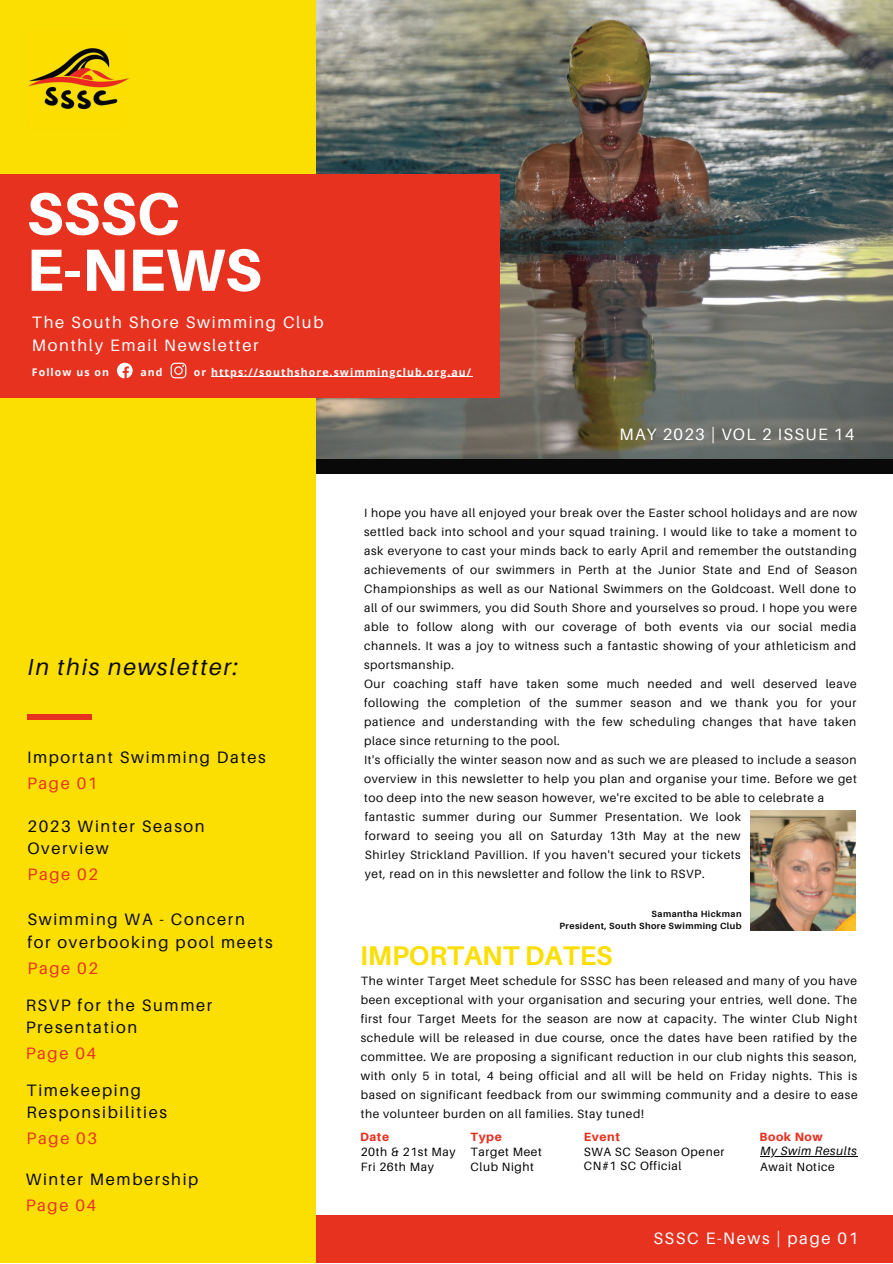
<style>
.page{position:relative;width:893px;height:1264px;background:#fff}
.page>*{position:absolute;margin:0;border:0;box-sizing:border-box;transform-origin:0 0}
.t1{font:800 59.55px/56.2px "Aileron";color:#fff}
.t2{font:700 27px "Aileron";color:#fbde02}
.t3{font:italic 23.1px "Aileron";letter-spacing:.08em;color:#0a090a}
.t4{font:16.5px/22.5px "Aileron";letter-spacing:.1em;color:#0a090a}
.t5{font:16.5px/22.5px "Aileron";letter-spacing:.1em;color:#fff}
.t6{font:16.5px "Aileron";letter-spacing:.1em;color:#e73220}
.t7{font:16.5px "Aileron";letter-spacing:.08em;color:#fff}
.t8{font:12px/19px "Aileron";letter-spacing:.05em;color:#0a090a;text-align:justify}
.t9{font:12px "Aileron";letter-spacing:.05em;color:#000}
.t10{font:800 12px "Aileron";letter-spacing:.05em;color:#e73220}
.t11{font:italic 12px "Aileron";letter-spacing:.05em;color:#000}
.t12{font:700 10.5px "Open Sans";letter-spacing:.1em;color:#fff}
.t13{font:700 9px/12px "Aileron";letter-spacing:.05em;color:#0a090a;text-align:right}
</style>
<div class="page">
<img style="left:315px;top:0;width:577px;height:459px">
<div style="left:309px;top:1215px;width:583px;height:47px;background:#e73220"></div>
<div style="left:313px;top:459px;width:579px;height:14px;background:#0a090a"></div>
<div style="left:0;top:0;width:315px;height:1262px;background:#fbde02"></div>
<img style="left:28px;top:47px;width:101px;height:63px">
<div style="left:0;top:175px;width:500px;height:222px;background:#e73220"></div>
<div style="left:27px;top:714px;width:64px;height:5px;background:#e73220"></div>
<svg style="left:117px;top:363px;width:16px;height:15px"></svg>
<svg style="left:171px;top:363px;width:15px;height:15px"></svg>
<img style="left:750px;top:810px;width:105px;height:120px">
<hr style="left:760px;top:1155px;width:97px;height:1px;background:#000">
<hr style="left:211px;top:376px;width:261px;height:1px;background:#fff">
<h1 class="t1" style="left:27px;top:184px;width:236px">SSSC<br>E-NEWS</h1>
<h3 class="t5" style="left:32px;top:311px;width:293px">The South Shore Swimming Club<br>Monthly Email Newsletter</h3>
<p class="t12" style="left:32px;top:364px;width:78px">Follow us on</p>
<p class="t12" style="left:140px;top:364px;width:24px">and</p>
<p class="t12" style="left:194px;top:364px;width:279px">or https://southshore.swimmingclub.org.au/</p>
<h3 class="t7" style="left:619px;top:424px;width:236px">MAY 2023 | VOL 2 ISSUE 14</h3>
<h3 class="t3" style="left:27px;top:653px;width:212px">In this newsletter:</h3>
<h3 class="t4" style="left:27px;top:745px;width:240px">Important Swimming Dates</h3>
<h3 class="t6" style="left:27px;top:772px;width:72px">Page 01</h3>
<h3 class="t4" style="left:27px;top:814px;width:179px">2023 Winter Season<br>Overview</h3>
<h3 class="t6" style="left:27px;top:864px;width:72px">Page 02</h3>
<h3 class="t4" style="left:27px;top:908px;width:247px">Swimming WA - Concern<br>for overbooking pool meets</h3>
<h3 class="t6" style="left:27px;top:957px;width:72px">Page 02</h3>
<h3 class="t4" style="left:26px;top:993px;width:188px">RSVP for the Summer<br>Presentation</h3>
<h3 class="t6" style="left:26px;top:1042px;width:72px">Page 04</h3>
<h3 class="t4" style="left:27px;top:1078px;width:142px">Timekeeping<br>Responsibilities</h3>
<h3 class="t6" style="left:27px;top:1127px;width:72px">Page 03</h3>
<h3 class="t4" style="left:26px;top:1167px;width:174px">Winter Membership</h3>
<h3 class="t6" style="left:26px;top:1194px;width:72px">Page 04</h3>
<p class="t8" style="left:364px;top:502px;width:494px;text-align:left">I hope you have all enjoyed your break over the Easter school holidays and are now settled back into school and your squad training. I would like to take a moment to ask everyone to cast your minds back to early April and remember the outstanding achievements of our swimmers in Perth at the Junior State and End of Season Championships as well as our National Swimmers on the Goldcoast. Well done to all of our swimmers, you did South Shore and yourselves so proud. I hope you were able to follow along with our coverage of both events via our social media channels. It was a joy to witness such a fantastic showing of your athleticism and sportsmanship.<br>Our coaching staff have taken some much needed and well deserved leave following the completion of the summer season and we thank you for your patience and understanding with the few scheduling changes that have taken place since returning to the pool.<br>It's officially the winter season now and as such we are pleased to include a season overview in this newsletter to help you plan and organise your time. Before we get too deep into the new season however, we're excited to be able to celebrate a</p>
<p class="t8" style="left:365px;top:807px;width:377px">fantastic summer during our Summer Presentation. We look forward to seeing you all on Saturday 13th May at the new Shirley Strickland Pavillion. If you haven't secured your tickets yet, read on in this newsletter and follow the link to RSVP.</p>
<p class="t13" style="left:559px;top:907px;width:184px">Samantha Hickman<br>President, South Shore Swimming Club</p>
<h2 class="t2" style="left:360px;top:938px;width:254px">IMPORTANT DATES</h2>
<p class="t8" style="left:361px;top:971px;width:498px">The winter Target Meet schedule for SSSC has been released and many of you have been exceptional with your organisation and securing your entries, well done. The first four Target Meets for the season are now at capacity. The winter Club Night schedule will be released in due course, once the dates have been ratified by the committee. We are proposing a significant reduction in our club nights this season, with only 5 in total, 4 being official and all will be held on Friday nights. This is based on significant feedback from our swimming community and a desire to ease the volunteer burden on all families. Stay tuned!</p>
<p class="t10" style="left:360px;top:1128px;width:31px">Date</p>
<p class="t10" style="left:583px;top:1128px;width:38px">Event</p>
<p class="t9" style="left:361px;top:1144px;width:96px">20th &amp; 21st May</p>
<p class="t9" style="left:583px;top:1144px;width:142px">SWA SC Season Opener</p>
<p class="t10" style="left:470px;top:1128px;width:33px">Type</p>
<p class="t9" style="left:470px;top:1144px;width:73px">Target Meet</p>
<p class="t10" style="left:759px;top:1129px;width:65px">Book Now</p>
<p class="t9" style="left:760px;top:1159px;width:76px">Await Notice</p>
<p class="t11" style="left:760px;top:1143px;width:98px">My Swim Results</p>
<p class="t9" style="left:361px;top:1158px;width:75px">Fri 26th May</p>
<p class="t9" style="left:470px;top:1158px;width:65px">Club Night</p>
<p class="t9" style="left:583px;top:1158px;width:99px">CN#1 SC Official</p>
<h3 class="t5" style="left:653px;top:1226px;width:206px">SSSC E-News | page 01</h3>
</div>
